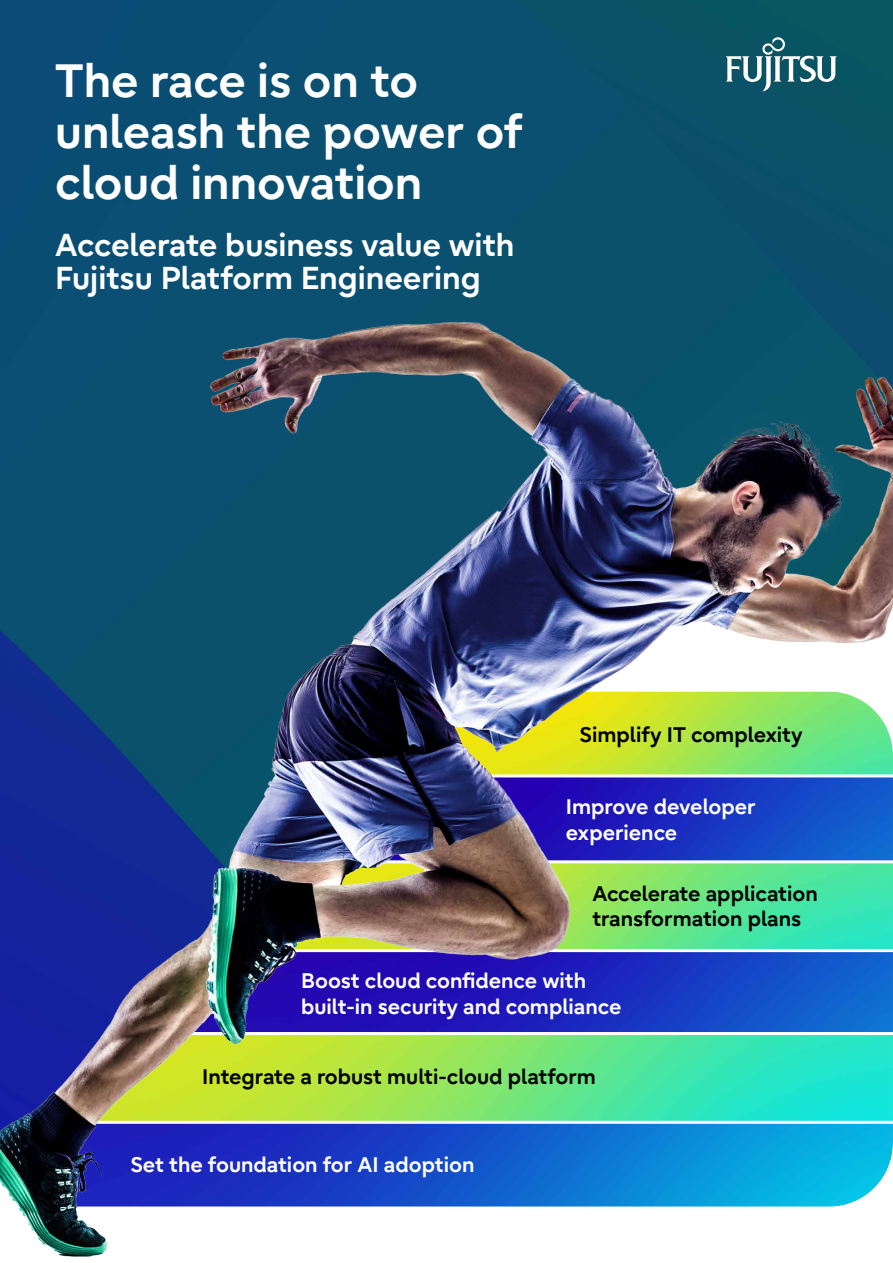
<style>
.page{position:relative;width:893px;height:1263px;background:#fff}
.page>*{position:absolute;margin:0;border:0;box-sizing:border-box;transform-origin:0 0}
.t1{font:700 46.5px/51px "Fujitsu Infinity Pro";color:#fff}
.t2{font:700 31.5px/33px "Fujitsu Infinity Pro";color:#fff}
.t3{font:700 21px/25.5px "Fujitsu Infinity Pro";color:#fff}
.t4{font:700 21px/25.5px "Fujitsu Infinity Pro";color:#000}
</style>
<div class="page">
<img style="left:0;top:0;width:893px;height:271px">
<img style="left:0;top:271px;width:893px;height:986px">
<svg style="left:726px;top:37px;width:111px;height:54px"></svg>
<h1 class="t1" style="left:55px;top:55px;width:469px">The race is on to unleash the power of cloud innovation</h1>
<h2 class="t2" style="left:55px;top:228px;width:461px">Accelerate business value with<br>Fujitsu Platform Engineering</h2>
<p class="t4" style="left:579px;top:722px;width:225px">Simplify IT complexity</p>
<p class="t3" style="left:566px;top:794px;width:191px">Improve developer experience</p>
<p class="t4" style="left:592px;top:880px;width:227px">Accelerate application transformation plans</p>
<p class="t3" style="left:301px;top:968px;width:322px">Boost cloud confidence with built-in security and compliance</p>
<p class="t4" style="left:202px;top:1064px;width:395px">Integrate a robust multi-cloud platform</p>
<p class="t3" style="left:130px;top:1151px;width:346px">Set the foundation for AI adoption</p>
</div>
